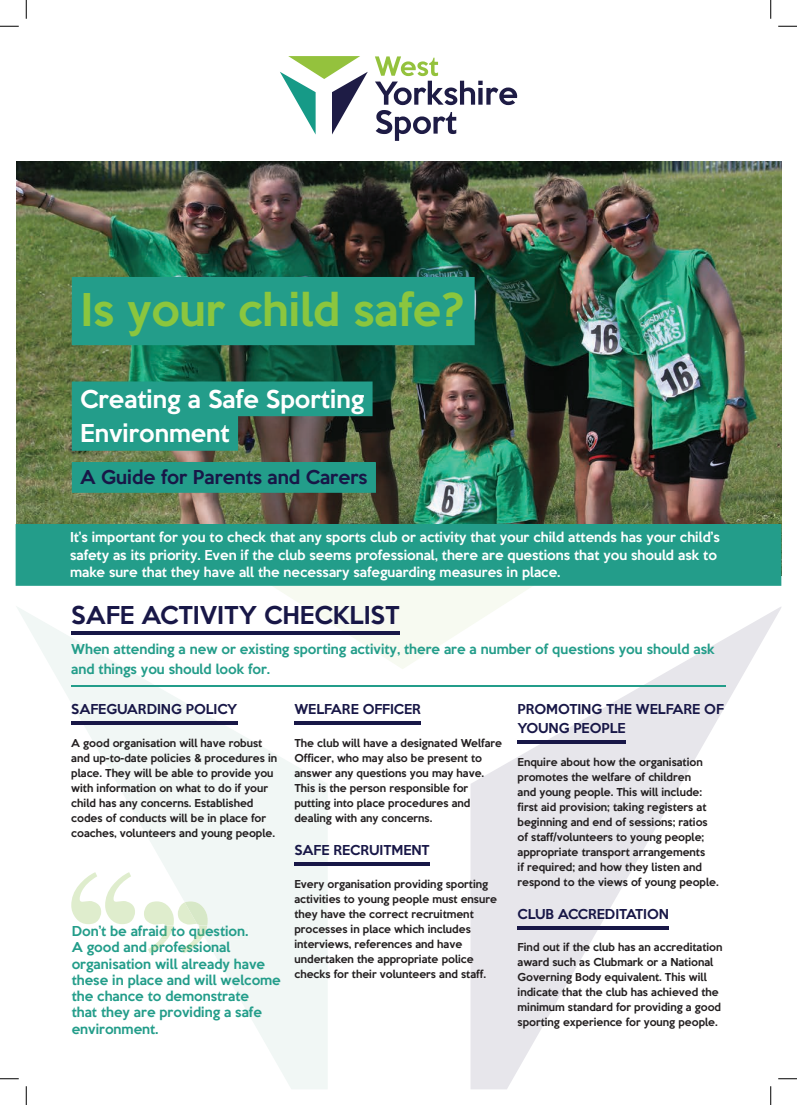
<style>
.page{position:relative;width:797px;height:1105px;background:#fff}
.page>*{position:absolute;margin:0;border:0;box-sizing:border-box;transform-origin:0 0}
.t1{font:500 41.25px "Keep Calm";color:#8bc63e}
.t2{font:500 22.5px "Keep Calm";color:#fff}
.t3{font:500 22.5px "Keep Calm";color:#181747}
.t4{font:500 17.5px "Keep Calm";color:#181747}
.t5{font:500 12.5px/17.5px "Keep Calm";color:#fff}
.t6{font:500 12.5px/16.2px "Keep Calm";color:#239d8a}
.t7{font:500 12.5px/18.8px "Keep Calm";color:#181747}
.t8{font:500 12.5px/16.2px "Keep Calm";color:#3ea57d}
.t9{font:500 10px/15px "Keep Calm";color:#231f20}
</style>
<div class="page">
<svg style="left:16px;top:607px;width:312px;height:482px"></svg>
<svg style="left:470px;top:607px;width:311px;height:482px"></svg>
<svg style="left:190px;top:586px;width:425px;height:83px"></svg>
<img style="left:17px;top:161px;width:764px;height:363px">
<svg style="left:375px;top:56px;width:142px;height:85px"></svg>
<svg style="left:280px;top:56px;width:88px;height:79px"></svg>
<div style="left:16px;top:524px;width:765px;height:62px;background:#239d8a"></div>
<hr style="left:71px;top:631px;width:328px;height:3px;background:#181747">
<hr style="left:71px;top:685px;width:654px;height:1px;background:#239d8a">
<hr style="left:71px;top:721px;width:166px;height:4px;background:#181747">
<hr style="left:294px;top:721px;width:127px;height:4px;background:#181747">
<hr style="left:294px;top:862px;width:136px;height:4px;background:#181747">
<hr style="left:517px;top:740px;width:108px;height:4px;background:#181747">
<hr style="left:517px;top:926px;width:152px;height:3px;background:#181747">
<svg style="left:71px;top:872px;width:64px;height:52px"></svg>
<svg style="left:144px;top:901px;width:104px;height:55px"></svg>
<div style="left:72px;top:462px;width:304px;height:31px;background:#239d8a"></div>
<div style="left:72px;top:277px;width:402px;height:68px;background:#239d8a"></div>
<svg style="left:72px;top:381px;width:300px;height:70px"></svg>
<svg style="left:0;top:25px;width:19px;height:2px"></svg>
<svg style="left:778px;top:25px;width:19px;height:2px"></svg>
<svg style="left:0;top:1078px;width:19px;height:1px"></svg>
<svg style="left:778px;top:1078px;width:19px;height:1px"></svg>
<svg style="left:25px;top:0;width:2px;height:19px"></svg>
<svg style="left:25px;top:1086px;width:2px;height:19px"></svg>
<svg style="left:770px;top:0;width:1px;height:19px"></svg>
<svg style="left:770px;top:1086px;width:1px;height:19px"></svg>
<h1 class="t1" style="left:80px;top:274px;width:385px">Is your child safe?</h1>
<h2 class="t2" style="left:80px;top:379px;width:285px">Creating a Safe Sporting</h2>
<h2 class="t2" style="left:80px;top:414px;width:151px">Environment</h2>
<h3 class="t4" style="left:80px;top:462px;width:289px">A Guide for Parents and Carers</h3>
<p class="t5" style="left:70px;top:528px;width:651px">It’s important for you to check that any sports club or activity that your child attends has your child’s safety as its priority. Even if the club seems professional, there are questions that you should ask to make sure that they have all the necessary safeguarding measures in place.</p>
<h2 class="t3" style="left:71px;top:595px;width:330px">SAFE ACTIVITY CHECKLIST</h2>
<p class="t6" style="left:71px;top:638px;width:645px;line-height:20px">When attending a new or existing sporting activity, there are a number of questions you should ask and things you should look for.</p>
<p class="t7" style="left:71px;top:699px;width:168px">SAFEGUARDING POLICY</p>
<p class="t9" style="left:71px;top:735px;width:207px">A good organisation will have robust and up-to-date policies &amp; procedures in place. They will be able to provide you with information on what to do if your child has any concerns. Established codes of conducts will be in place for coaches, volunteers and young people.</p>
<p class="t7" style="left:294px;top:699px;width:128px">WELFARE OFFICER</p>
<p class="t9" style="left:294px;top:735px;width:209px">The club will have a designated Welfare Officer, who may also be present to answer any questions you may have.<br>This is the person responsible for putting into place procedures and dealing with any concerns.</p>
<p class="t7" style="left:294px;top:840px;width:137px">SAFE RECRUITMENT</p>
<p class="t9" style="left:294px;top:875px;width:204px">Every organisation providing sporting activities to young people must ensure they have the correct recruitment processes in place which includes interviews, references and have undertaken the appropriate police checks for their volunteers and staff.</p>
<p class="t7" style="left:517px;top:699px;width:208px">PROMOTING THE WELFARE OF<br>YOUNG PEOPLE</p>
<p class="t9" style="left:517px;top:753px;width:202px">Enquire about how the organisation promotes the welfare of children<br>and young people. This will include: first aid provision; taking registers at beginning and end of sessions; ratios of staff/volunteers to young people; appropriate transport arrangements<br>if required; and how they listen and respond to the views of young people.</p>
<p class="t7" style="left:517px;top:903px;width:153px">CLUB ACCREDITATION</p>
<p class="t9" style="left:517px;top:939px;width:206px">Find out if the club has an accreditation award such as Clubmark or a National Governing Body equivalent. This will indicate that the club has achieved the minimum standard for providing a good sporting experience for young people.</p>
<p class="t8" style="left:72px;top:922px;width:178px">Don’t be afraid to question.<br>A good and professional</p>
<p class="t6" style="left:72px;top:955px;width:211px">organisation will already have these in place and will welcome the chance to demonstrate<br>that they are providing a safe environment.</p>
</div>
